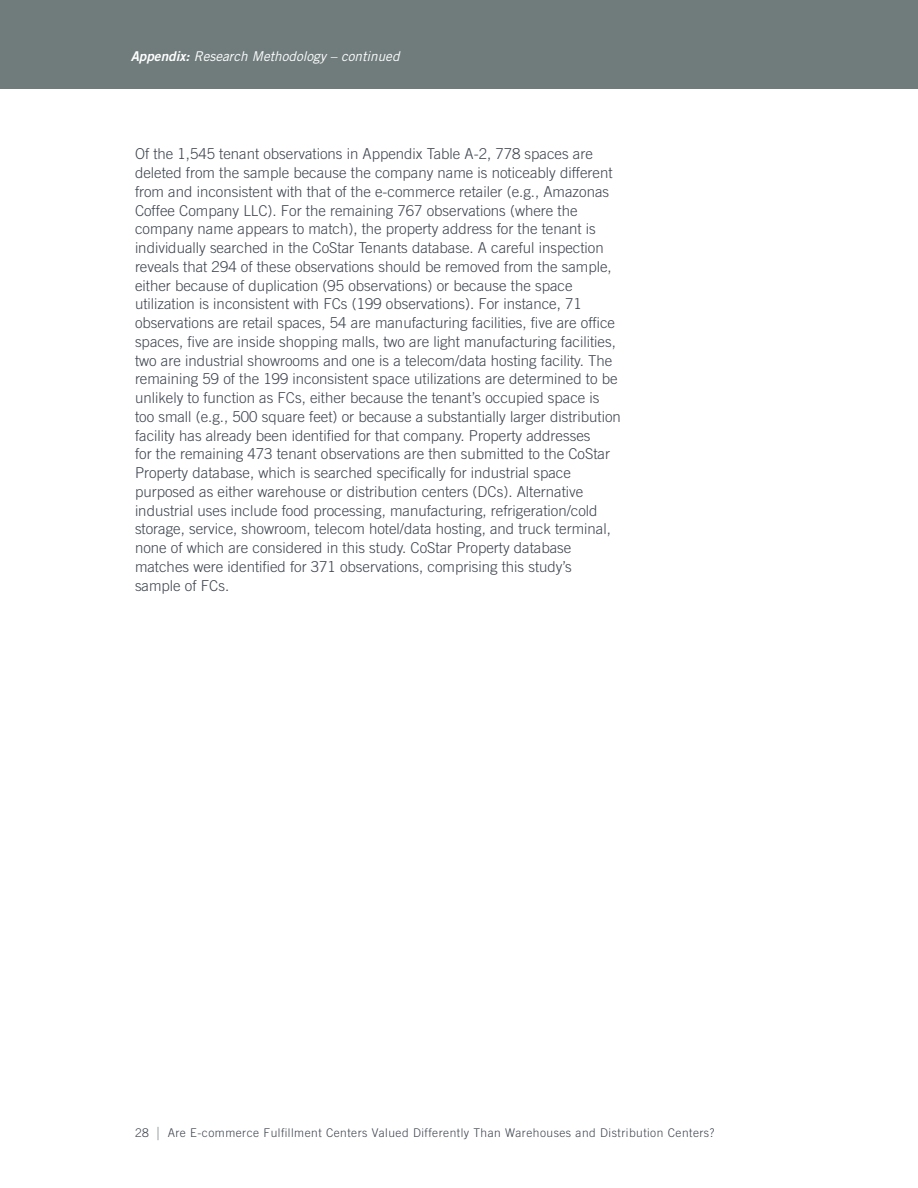
<style>
.page{position:relative;width:918px;height:1188px;background:#fff}
.page>*{position:absolute;margin:0;border:0;box-sizing:border-box;transform-origin:0 0}
.body_copy{font:300 15px/18.8px "Trade Gothic LT Std";color:#3f454f}
.t1{font:italic 13.5px "Trade Gothic LT Std";color:#fff}
.t2{font:300 12px "Trade Gothic LT Std";letter-spacing:.04em;color:#3f454f}
.s1{font-family:"Trade Gothic LT Std Bd 2 Obl";font-style:normal}
.s2{font-size:18px;color:#707c7c}
</style>
<div class="page">
<div style="left:0;top:0;width:918px;height:89px;background:#707c7c"></div>
<p class="t1" style="left:131px;top:48px;width:270px"><span class="s1">Appendix:</span> Research Methodology – continued</p>
<p class="body_copy" style="left:135px;top:144px;width:487px">Of the 1,545 tenant observations in Appendix Table A-2, 778 spaces are deleted from the sample because the company name is noticeably different from and inconsistent with that of the e-commerce retailer (e.g., Amazonas Coffee Company LLC). For the remaining 767 observations (where the company name appears to match), the property address for the tenant is individually searched in the CoStar Tenants database. A careful inspection reveals that 294 of these observations should be removed from the sample, either because of duplication (95 observations) or because the space utilization is inconsistent with FCs (199 observations). For instance, 71 observations are retail spaces, 54 are manufacturing facilities, five are office spaces, five are inside shopping malls, two are light manufacturing facilities, two are industrial showrooms and one is a telecom/data hosting facility. The remaining 59 of the 199 inconsistent space utilizations are determined to be unlikely to function as FCs, either because the tenant’s occupied space is too small (e.g., 500 square feet) or because a substantially larger distribution facility has already been identified for that company. Property addresses<br>for the remaining 473 tenant observations are then submitted to the CoStar Property database, which is searched specifically for industrial space purposed as either warehouse or distribution centers (DCs). Alternative industrial uses include food processing, manufacturing, refrigeration/cold storage, service, showroom, telecom hotel/data hosting, and truck terminal, none of which are considered in this study. CoStar Property database matches were identified for 371 observations, comprising this study’s sample of FCs.</p>
<p class="t2" style="left:135px;top:1126px;width:581px">28 <span class="s2">|</span> Are E-commerce Fulfillment Centers Valued Differently Than Warehouses and Distribution Centers?</p>
</div>
